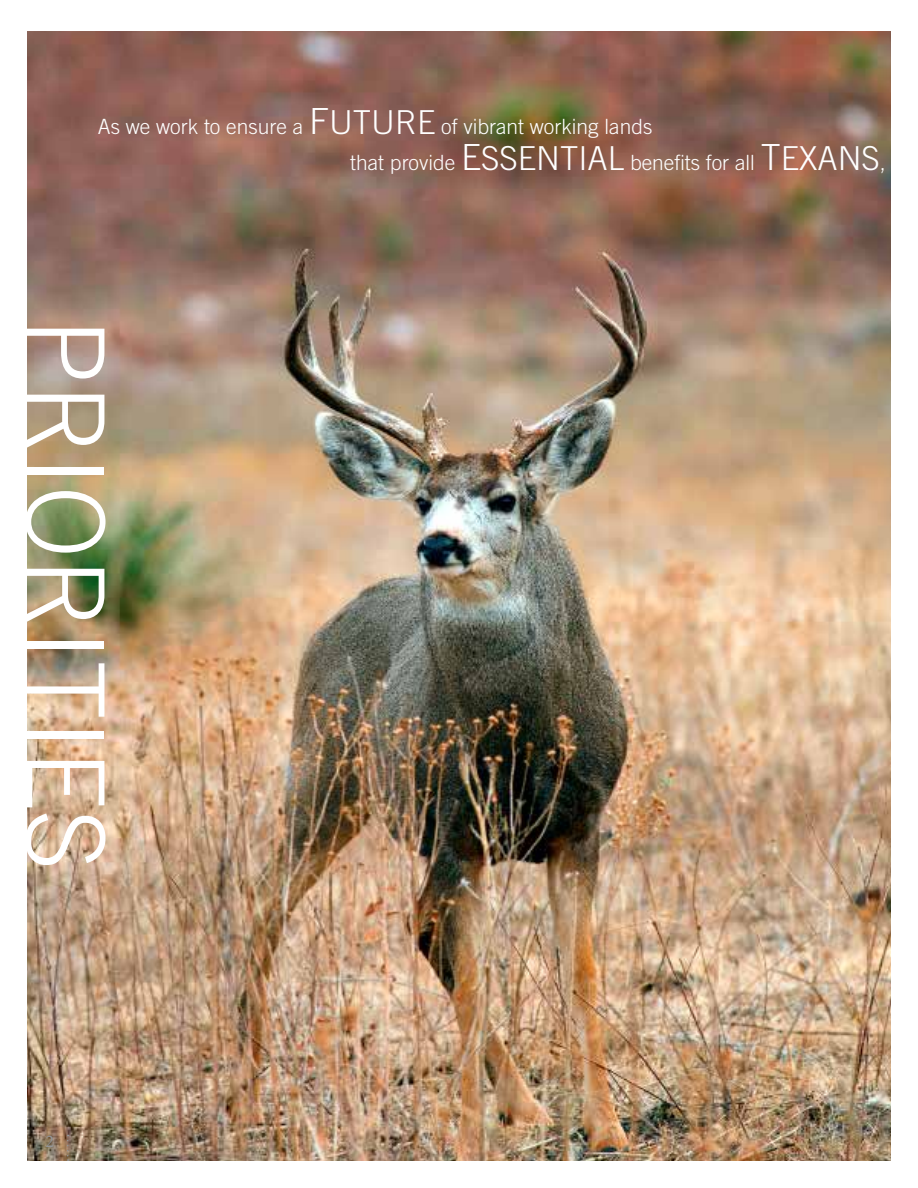
<style>
.page{position:relative;width:918px;height:1188px;background:#fff}
.page>*{position:absolute;margin:0;border:0;box-sizing:border-box;transform-origin:0 0}
.t1{font:300 108px "Trade Gothic";color:#fff}
.t2{font:300 21px/36px "Trade Gothic";color:#fff}
.t3{font:18px "Minion Pro";color:#939598}
.s1{font-size:36px}
.s2{font-size:33px}
</style>
<div class="page">
<img style="left:27px;top:32px;width:864px;height:1129px">
<svg style="left:67px;top:1135px;width:2px;height:26px"></svg>
<p class="t2" style="left:350px;top:109px;width:537px;text-indent:-252px">As we work to ensure a <span class="s1">F</span><span class="s2">UTURE</span> of vibrant working lands<br>that provide <span class="s1">E</span><span class="s2">SSENTIAL</span> benefits for all <span class="s1">T</span><span class="s2">EXANS</span>,</p>
<h1 class="t1" style="left:129px;top:318px;width:554px;rotate:90deg">PRIORITIES</h1>
<p class="t3" style="left:45px;top:1129px;width:10px">2</p>
</div>
